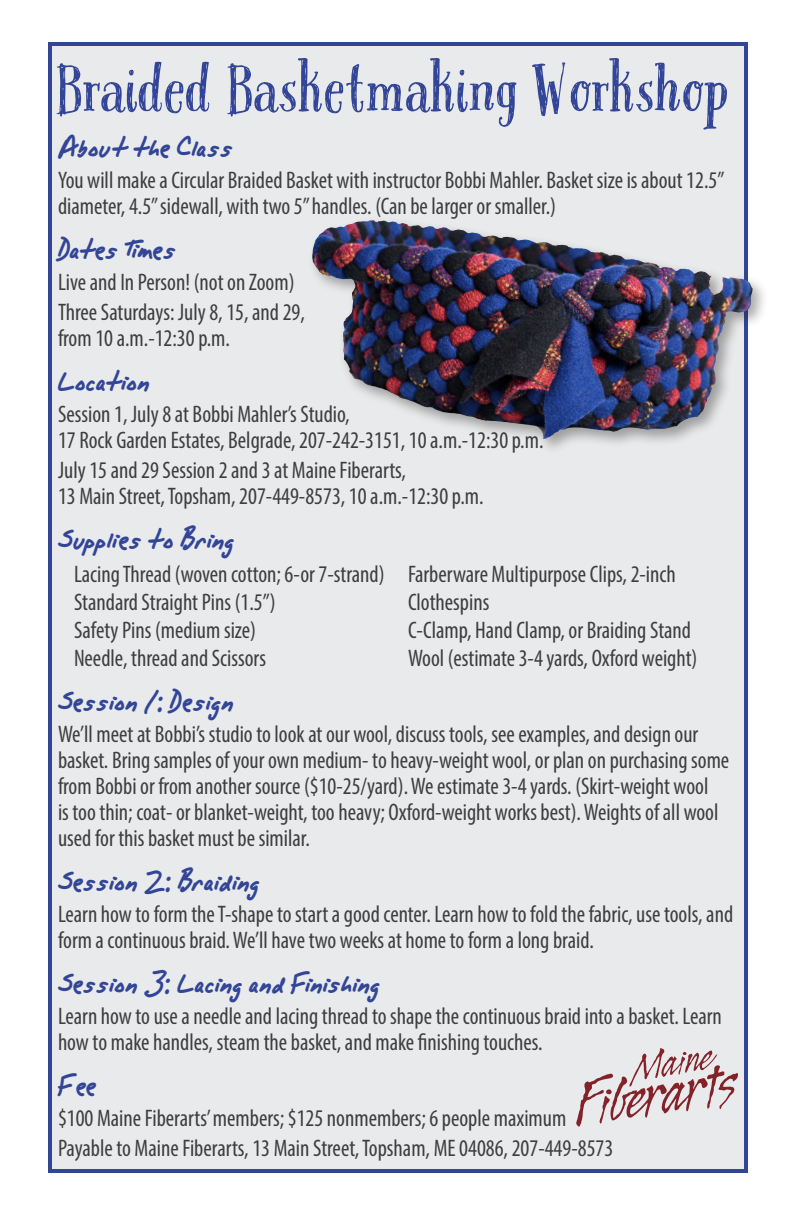
<style>
.page{position:relative;width:792px;height:1224px;background:#fff}
.page>*{position:absolute;margin:0;border:0;box-sizing:border-box;transform-origin:0 0}
.workshop_headings{font:60px "Pacific Northwest Rough Letters";color:#334597;scale:1.1 1}
.bigblue{font:40px "Alpha Mack AOE";color:#334597}
.Bigger_basic{font:condensed 24px/26px "Myriad Pro";color:#3e3e3f;scale:.96 1}
.span_columns{font:condensed 24px "Myriad Pro";color:#3e3e3f;scale:.96 1}
</style>
<div class="page">
<div style="left:50px;top:44px;width:696px;height:1127px;background:#e9eaeb"></div>
<div style="left:48px;top:42px;width:700px;height:1131px;border:4px solid #334597"></div>
<svg style="left:576px;top:1048px;width:162px;height:79px"></svg>
<div style="left:308px;top:216px;width:461px;height:239px;background:#231f20;opacity:.38"></div>
<img style="left:312px;top:220px;width:59px;height:142px">
<p class="workshop_headings" style="left:58px;top:52px;width:613px">Braided Basketmaking Workshop</p>
<p class="bigblue" style="left:58px;top:124px;width:177px">About the Class</p>
<p class="Bigger_basic" style="left:58px;top:167px;width:696px">You will make a Circular Braided Basket with instructor Bobbi Mahler. Basket size is about 12.5” diameter, 4.5” sidewall, with two 5” handles. (Can be larger or smaller.)</p>
<p class="bigblue" style="left:58px;top:226px;width:120px">Dates Times</p>
<p class="Bigger_basic" style="left:58px;top:269px;width:248px">Live and In Person! (not on Zoom)</p>
<p class="Bigger_basic" style="left:58px;top:299px;width:259px">Three Saturdays: July 8, 15, and 29, from 10 a.m.-12:30 p.m.</p>
<p class="bigblue" style="left:58px;top:358px;width:94px">Location</p>
<p class="Bigger_basic" style="left:58px;top:401px;width:507px">Session 1, July 8 at Bobbi Mahler’s Studio,<br>17 Rock Garden Estates, Belgrade, 207-242-3151, 10 a.m.-12:30 p.m.</p>
<p class="Bigger_basic" style="left:58px;top:457px;width:445px">July 15 and 29 Session 2 and 3 at Maine Fiberarts,<br>13 Main Street, Topsham, 207-449-8573, 10 a.m.-12:30 p.m.</p>
<p class="bigblue" style="left:58px;top:516px;width:178px">Supplies to Bring</p>
<p class="span_columns" style="left:74px;top:560px;width:325px">Lacing Thread (woven cotton; 6-or 7-strand)</p>
<p class="span_columns" style="left:74px;top:588px;width:212px">Standard Straight Pins (1.5”)</p>
<p class="span_columns" style="left:74px;top:616px;width:191px">Safety Pins (medium size)</p>
<p class="span_columns" style="left:74px;top:644px;width:202px">Needle, thread and Scissors</p>
<p class="span_columns" style="left:408px;top:560px;width:280px">Farberware Multipurpose Clips, 2-inch</p>
<p class="span_columns" style="left:408px;top:588px;width:86px">Clothespins</p>
<p class="span_columns" style="left:408px;top:616px;width:296px">C-Clamp, Hand Clamp, or Braiding Stand</p>
<p class="span_columns" style="left:408px;top:644px;width:303px">Wool (estimate 3-4 yards, Oxford weight)</p>
<p class="bigblue" style="left:58px;top:678px;width:178px">Session 1: Design</p>
<p class="Bigger_basic" style="left:58px;top:721px;width:701px">We’ll meet at Bobbi’s studio to look at our wool, discuss tools, see examples, and design our basket. Bring samples of your own medium- to heavy-weight wool, or plan on purchasing some from Bobbi or from another source ($10-25/yard). We estimate 3-4 yards. (Skirt-weight wool<br>is too thin; coat- or blanket-weight, too heavy; Oxford-weight works best). Weights of all wool used for this basket must be similar.</p>
<p class="bigblue" style="left:58px;top:858px;width:204px">Session 2: Braiding</p>
<p class="Bigger_basic" style="left:58px;top:901px;width:705px">Learn how to form the T-shape to start a good center. Learn how to fold the fabric, use tools, and form a continuous braid. We’ll have two weeks at home to form a long braid.</p>
<p class="bigblue" style="left:58px;top:960px;width:324px">Session 3: Lacing and Finishing</p>
<p class="Bigger_basic" style="left:58px;top:1003px;width:693px">Learn how to use a needle and lacing thread to shape the continuous braid into a basket. Learn how to make handles, steam the basket, and make finishing touches.</p>
<p class="bigblue" style="left:58px;top:1062px;width:40px">Fee</p>
<p class="Bigger_basic" style="left:58px;top:1105px;width:531px">$100 Maine Fiberarts’ members; $125 nonmembers; 6 people maximum</p>
<p class="Bigger_basic" style="left:58px;top:1135px;width:580px">Payable to Maine Fiberarts, 13 Main Street, Topsham, ME 04086, 207-449-8573</p>
</div>
